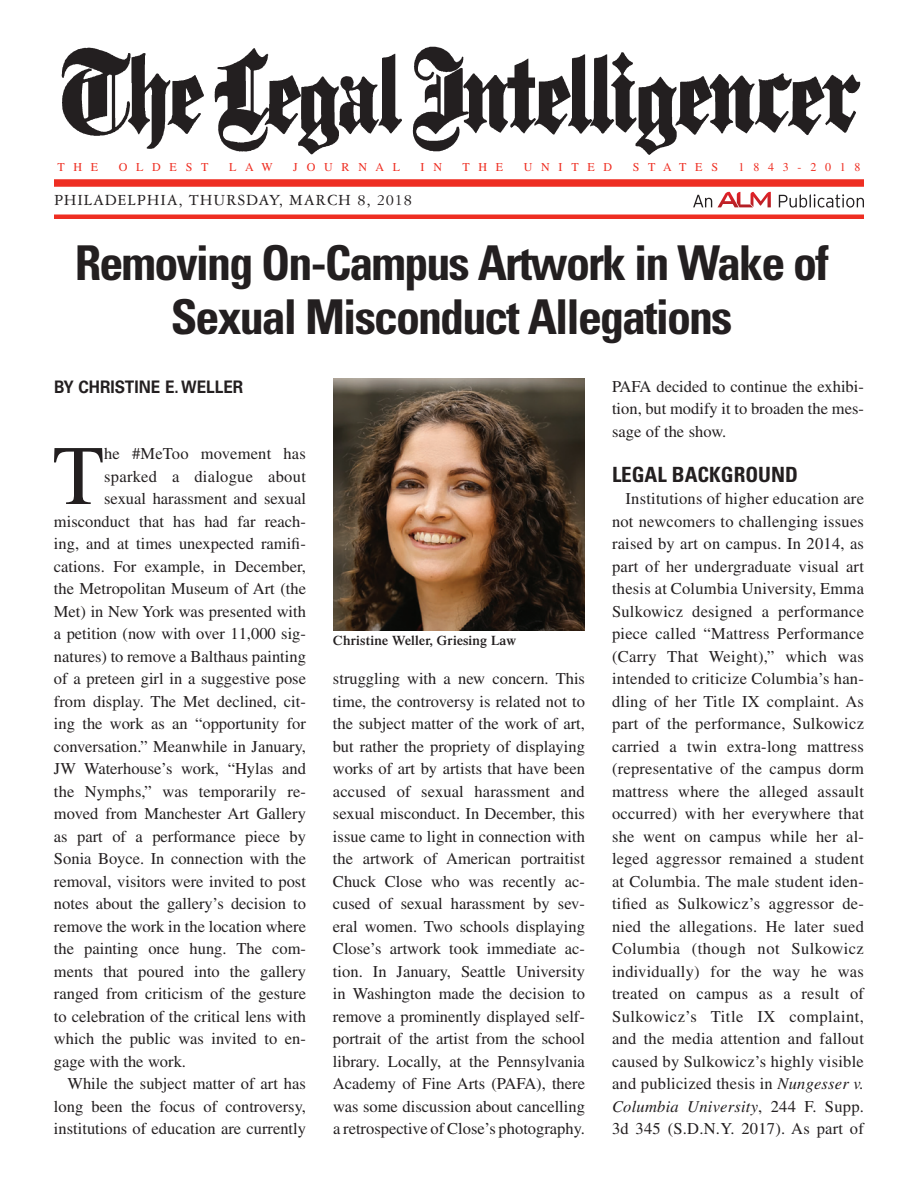
<style>
.page{position:relative;width:918px;height:1188px;background:#fff}
.page>*{position:absolute;margin:0;border:0;box-sizing:border-box;transform-origin:0 0}
.t1{font:84.45px "Times LT Std";color:#231f20}
.t2{font:700 condensed 48px/53.8px "Univers LT Std";letter-spacing:-.04em;color:#231f20;text-align:center}
.t3{font:700 condensed 21px "Univers LT Std";color:#231f20}
.t4{font:700 17.25px "Univers LT Std";color:#231f20;scale:.9 1}
.t5{font:16.5px/22.5px "Times LT Std";color:#231f20;text-align:justify}
.t6{font:16.5px "Garamond 3 LT Std";letter-spacing:.05em;color:#231f20}
.t7{font:600 13.5px "Times LT Std";letter-spacing:.015em;color:#231f20}
.t8{font:12px "Times LT Std";letter-spacing:.73em;color:#ee2e22}
.s1{font-style:italic}
</style>
<div class="page">
<img style="left:61px;top:46px;width:800px;height:109px">
<div style="left:54px;top:179px;width:810px;height:8px;background:#ee2e22"></div>
<div style="left:54px;top:214px;width:810px;height:5px;background:#ee2e22"></div>
<svg style="left:693px;top:195px;width:19px;height:12px"></svg>
<svg style="left:779px;top:194px;width:85px;height:14px"></svg>
<svg style="left:718px;top:192px;width:53px;height:15px"></svg>
<img style="left:334px;top:379px;width:250px;height:252px">
<p class="t8" style="left:57px;top:160px;width:42px">The</p>
<p class="t8" style="left:119px;top:160px;width:87px">Oldest</p>
<p class="t8" style="left:229px;top:160px;width:45px">Law</p>
<p class="t8" style="left:293px;top:160px;width:108px">Jo urnal</p>
<p class="t8" style="left:421px;top:160px;width:23px">i n</p>
<p class="t8" style="left:462px;top:160px;width:42px">t he</p>
<p class="t8" style="left:524px;top:160px;width:90px">Unit ed</p>
<p class="t8" style="left:633px;top:160px;width:13px">St</p>
<p class="t8" style="left:663px;top:160px;width:56px">at es</p>
<p class="t8" style="left:739px;top:160px;width:124px">1843-2018</p>
<p class="t6" style="left:54px;top:192px;width:360px">PHILADELPHIA, THURSDAY, MARCH 8, 2018</p>
<h2 class="t2" style="left:75px;top:236px;width:755px">Removing On-Campus Artwork in Wake of<br>Sexual Misconduct Allegations</h2>
<p class="t4" style="left:54px;top:377px;width:212px">BY CHRISTINE E. WELLER</p>
<h1 class="t1" style="left:53px;top:428px;width:53px">T</h1>
<p class="t5" style="left:104px;top:442px;width:203px">he #MeToo movement has</p>
<p class="t5" style="left:104px;top:465px;width:203px">sparked a dialogue about</p>
<p class="t5" style="left:104px;top:487px;width:203px">sexual harassment and sexual</p>
<p class="t5" style="left:54px;top:510px;width:253px">misconduct that has had far reach-</p>
<p class="t5" style="left:54px;top:532px;width:253px">ing, and at times unexpected ramifi-</p>
<p class="t5" style="left:54px;top:555px;width:254px">cations. For example, in December,</p>
<p class="t5" style="left:54px;top:577px;width:254px">the Metropolitan Museum of Art (the</p>
<p class="t5" style="left:54px;top:600px;width:254px">Met) in New York was presented with</p>
<p class="t5" style="left:54px;top:622px;width:254px">a petition (now with over 11,000 sig-</p>
<p class="t5" style="left:54px;top:645px;width:254px">natures) to remove a Balthaus painting</p>
<p class="t5" style="left:54px;top:667px;width:254px">of a preteen girl in a suggestive pose</p>
<p class="t5" style="left:54px;top:690px;width:253px">from display. The Met declined, cit-</p>
<p class="t5" style="left:54px;top:712px;width:254px">ing the work as an “opportunity for</p>
<p class="t5" style="left:54px;top:735px;width:254px">conversation.” Meanwhile in January,</p>
<p class="t5" style="left:54px;top:757px;width:254px">JW Waterhouse’s work, “Hylas and</p>
<p class="t5" style="left:54px;top:780px;width:254px">the Nymphs,” was temporarily re-</p>
<p class="t5" style="left:54px;top:802px;width:254px">moved from Manchester Art Gallery</p>
<p class="t5" style="left:54px;top:825px;width:253px">as part of a performance piece by</p>
<p class="t5" style="left:54px;top:847px;width:254px">Sonia Boyce. In connection with the</p>
<p class="t5" style="left:54px;top:870px;width:254px">removal, visitors were invited to post</p>
<p class="t5" style="left:54px;top:892px;width:254px">notes about the gallery’s decision to</p>
<p class="t5" style="left:54px;top:915px;width:254px">remove the work in the location where</p>
<p class="t5" style="left:54px;top:937px;width:254px">the painting once hung. The com-</p>
<p class="t5" style="left:54px;top:960px;width:253px">ments that poured into the gallery</p>
<p class="t5" style="left:54px;top:982px;width:254px">ranged from criticism of the gesture</p>
<p class="t5" style="left:54px;top:1005px;width:253px">to celebration of the critical lens with</p>
<p class="t5" style="left:54px;top:1027px;width:253px">which the public was invited to en-</p>
<p class="t5" style="left:54px;top:1050px;width:134px">gage with the work.</p>
<p class="t5" style="left:67px;top:1072px;width:240px">While the subject matter of art has</p>
<p class="t5" style="left:54px;top:1095px;width:254px">long been the focus of controversy,</p>
<p class="t5" style="left:54px;top:1117px;width:254px">institutions of education are currently</p>
<p class="t7" style="left:333px;top:633px;width:185px">Christine Weller, Griesing Law</p>
<p class="t5" style="left:333px;top:667px;width:254px">struggling with a new concern. This time, the controversy is related not to the subject matter of the work of art, but rather the propriety of displaying works of art by artists that have been accused of sexual harassment and sexual misconduct. In December, this issue came to light in connection with the artwork of American portraitist Chuck Close who was recently ac&shy;cused of sexual harassment by sev&shy;eral women. Two schools displaying Close’s artwork took immediate ac&shy;tion. In January, Seattle University in Washington made the decision to remove a prominently displayed self&shy;portrait of the artist from the school library. Locally, at the Pennsylvania Academy of Fine Arts (PAFA), there was some discussion about cancelling a retrospective of Close’s photography.</p>
<p class="t5" style="left:612px;top:375px;width:253px">PAFA decided to continue the exhibi&shy;tion, but modify it to broaden the mes&shy;sage of the show.</p>
<p class="t3" style="left:612px;top:461px;width:187px">Legal Background</p>
<p class="t5" style="left:612px;top:487px;width:254px;text-indent:13px">Institutions of higher education are not newcomers to challenging issues raised by art on campus. In 2014, as part of her undergraduate visual art thesis at Columbia University, Emma Sulkowicz designed a performance piece called “Mattress Performance (Carry That Weight),” which was intended to criticize Columbia’s han&shy;dling of her Title IX complaint. As part of the performance, Sulkowicz carried a twin extra-long mattress (representative of the campus dorm mattress where the alleged assault occurred) with her everywhere that she went on campus while her al&shy;leged aggressor remained a student at Columbia. The male student iden&shy;tified as Sulkowicz’s aggressor de&shy;nied the allegations. He later sued Columbia (though not Sulkowicz individually) for the way he was treated on campus as a result of Sulkowicz’s Title IX complaint, and the media attention and fallout caused by Sulkowicz’s highly visible and publicized thesis in <span class="s1">Nungesser v.<br>Columbia University</span>, 244 F. Supp.<br>3d 345 (S.D.N.Y. 2017). As part of</p>
</div>
